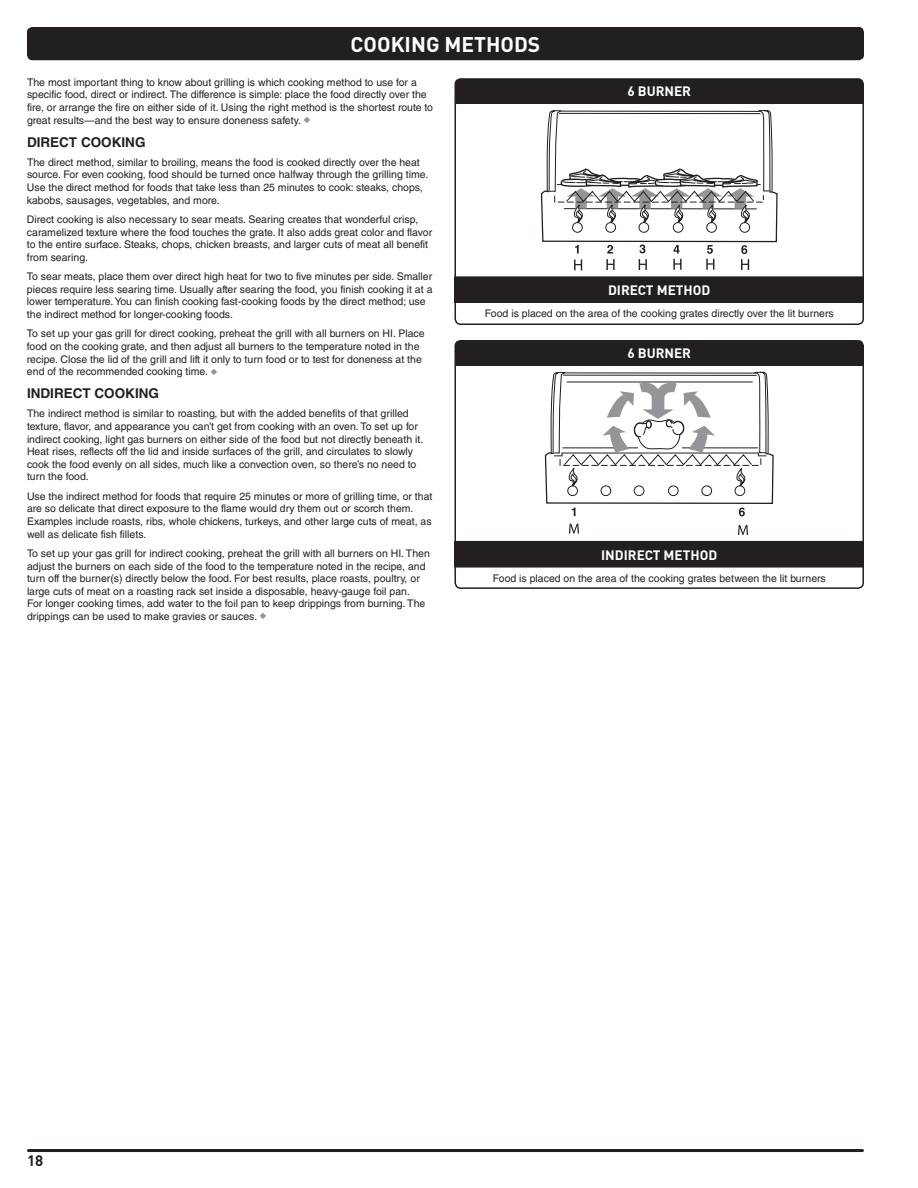
<style>
.page{position:relative;width:918px;height:1188px;background:#fff}
.page>*{position:absolute;margin:0;border:0;box-sizing:border-box;transform-origin:0 0}
.t1{font:21px "DI Nkerned";color:#fff}
.t2{font:15px "DI Nkerned";color:#231f20}
.t3{font:13.5px "DI Nkerned";color:#fff}
.t4{font:700 13.5px "Helvetica LT Std";color:#231f20}
.t5{font:10.5px/12.6px "Helvetica LT Std";color:#231f20}
.s1{color:#939598}
</style>
<div class="page">
<div style="left:27px;top:27px;width:837px;height:33px;background:#231f20;border-radius:5px"></div>
<hr style="left:28px;top:1149px;width:834px;height:3px;background:#231f20">
<div style="left:455px;top:79px;width:408px;height:24px;background:#231f20"></div>
<div style="left:455px;top:78px;width:409px;height:247px;border:2px solid #231f20;border-radius:5px"></div>
<div style="left:454px;top:277px;width:410px;height:25px;background:#231f20"></div>
<hr style="left:454px;top:276px;width:410px;height:2px;background:#231f20">
<hr style="left:454px;top:301px;width:410px;height:2px;background:#231f20">
<svg style="left:541px;top:110px;width:237px;height:160px"></svg>
<div style="left:455px;top:341px;width:408px;height:24px;background:#231f20"></div>
<div style="left:455px;top:340px;width:409px;height:249px;border:2px solid #231f20;border-radius:5px"></div>
<div style="left:455px;top:542px;width:409px;height:25px;background:#231f20"></div>
<hr style="left:455px;top:541px;width:409px;height:1px;background:#231f20">
<hr style="left:455px;top:566px;width:409px;height:2px;background:#231f20">
<svg style="left:569px;top:524px;width:10px;height:10px"></svg>
<svg style="left:738px;top:525px;width:10px;height:10px"></svg>
<svg style="left:545px;top:372px;width:229px;height:144px"></svg>
<h1 class="t1" style="left:351px;top:31px;width:14px">COO</h1>
<h1 class="t1" style="left:391px;top:31px;width:151px">KING METHODS</h1>
<p class="t5" style="left:27px;top:76px;width:408px">The most important thing to know about grilling is which cooking method to use for a specific food, direct or indirect. The difference is simple: place the food directly over the fire, or arrange the fire on either side of it. Using the right method is the shortest route to great results—and the best way to ensure doneness safety. <span class="s1">◆</span></p>
<p class="t4" style="left:27px;top:134px;width:9px">DIRE</p>
<p class="t4" style="left:59px;top:134px;width:88px">CT COO KIN G</p>
<p class="t5" style="left:27px;top:156px;width:401px">The direct method, similar to broiling, means the food is cooked directly over the heat source. For even cooking, food should be turned once halfway through the grilling time.<br>Use the direct method for foods that take less than 25 minutes to cook: steaks, chops, kabobs, sausages, vegetables, and more.</p>
<p class="t5" style="left:27px;top:213px;width:407px">Direct cooking is also necessary to sear meats. Searing creates that wonderful crisp, caramelized texture where the food touches the grate. It also adds great color and flavor to the entire surface. Steaks, chops, chicken breasts, and larger cuts of meat all benefit from searing.</p>
<p class="t5" style="left:27px;top:270px;width:407px">To sear meats, place them over direct high heat for two to five minutes per side. Smaller pieces require less searing time. Usually after searing the food, you finish cooking it at a lower temperature. You can finish cooking fast-cooking foods by the direct method; use the indirect method for longer-cooking foods.</p>
<p class="t5" style="left:27px;top:327px;width:399px">To set up your gas grill for direct cooking, preheat the grill with all burners on HI. Place food on the cooking grate, and then adjust all burners to the temperature noted in the recipe. Close the lid of the grill and lift it only to turn food or to test for doneness at the end of the recommended cooking time. <span class="s1">◆</span></p>
<p class="t4" style="left:27px;top:385px;width:9px">INDIRE</p>
<p class="t4" style="left:73px;top:385px;width:88px">CT COO KIN G</p>
<p class="t5" style="left:27px;top:407px;width:396px">The indirect method is similar to roasting, but with the added benefits of that grilled texture, flavor, and appearance you can’t get from cooking with an oven. To set up for indirect cooking, light gas burners on either side of the food but not directly beneath it.<br>Heat rises, reflects off the lid and inside surfaces of the grill, and circulates to slowly cook the food evenly on all sides, much like a convection oven, so there’s no need to turn the food.</p>
<p class="t5" style="left:27px;top:490px;width:407px">Use the indirect method for foods that require 25 minutes or more of grilling time, or that are so delicate that direct exposure to the flame would dry them out or scorch them.<br>Examples include roasts, ribs, whole chickens, turkeys, and other large cuts of meat, as well as delicate fish fillets.</p>
<p class="t5" style="left:27px;top:547px;width:404px">To set up your gas grill for indirect cooking, preheat the grill with all burners on HI. Then adjust the burners on each side of the food to the temperature noted in the recipe, and turn off the burner(s) directly below the food. For best results, place roasts, poultry, or large cuts of meat on a roasting rack set inside a disposable, heavy-gauge foil pan.<br>For longer cooking times, add water to the foil pan to keep drippings from burning. The drippings can be used to make gravies or sauces. <span class="s1">◆</span></p>
<p class="t3" style="left:627px;top:83px;width:65px">6 BURNER</p>
<p class="t3" style="left:608px;top:282px;width:104px">DIRECT M ETHOD</p>
<p class="t5" style="left:485px;top:307px;width:350px">Food is placed on the area of the cooking grates directly over the lit burners</p>
<p class="t3" style="left:627px;top:344px;width:65px">6 BURNER</p>
<p class="t3" style="left:601px;top:546px;width:118px">INDIRECT METHOD</p>
<p class="t5" style="left:493px;top:572px;width:335px">Food is placed on the area of the cooking grates between the lit burners</p>
<h2 class="t2" style="left:27px;top:1151px;width:18px">18</h2>
</div>
